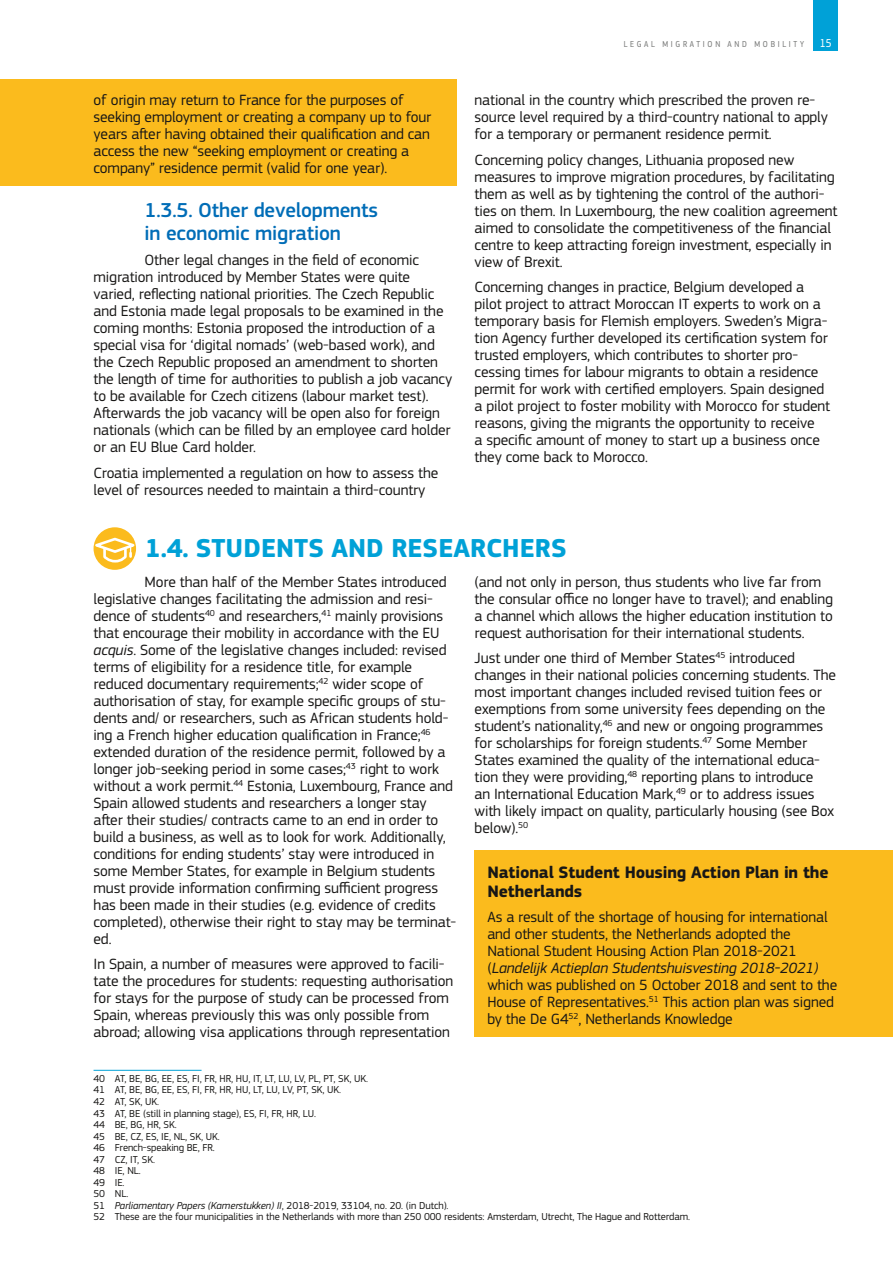
<style>
.page{position:relative;width:893px;height:1263px;background:#fff}
.page>*{position:absolute;margin:0;border:0;box-sizing:border-box;transform-origin:0 0}
.t1{font:700 27px "EC Square Sans Pro";color:#00a1d7}
.t2{font:500 21px/22.6px "EC Square Sans Pro";letter-spacing:-.01em;color:#006db7}
.t3{font:700 17.25px/18.9px "EC Square Sans Pro";letter-spacing:-.01em;color:#181716}
.t4{font:15.45px/17px "EC Square Sans Pro";letter-spacing:-.01em;color:#181716}
.t5{font:12px "EC Square Sans Cond Pro";color:#fff}
.t6{font:10.5px/11.6px "EC Square Sans Pro";letter-spacing:-.01em;color:#181716}
.t7{font:9px "EC Square Sans Cond Pro";letter-spacing:.3em;color:#7a7b7a}
.s1{font-style:italic}
</style>
<div class="page">
<div style="left:814px;top:0;width:24px;height:51px;background:#00a1d7"></div>
<div style="left:0;top:79px;width:457px;height:106px;background:#fbbb1d"></div>
<hr style="left:94px;top:1070px;width:108px;height:1px;background:#00a1d7">
<div style="left:475px;top:850px;width:418px;height:59px;background:#fbbb1d"></div>
<div style="left:475px;top:896px;width:418px;height:141px;background:#fbbb1d"></div>
<div style="left:94px;top:527px;width:42px;height:43px;background:#fbbb1d;border-radius:50%"></div>
<svg style="left:94px;top:536px;width:42px;height:28px"></svg>
<p class="t4" style="left:94px;top:92px;width:339px">of origin may return to France for the purposes of seeking employment or creating a company up to four years after having obtained their qualification and can access the new “seeking employment or creating a company” residence permit (valid for one year).</p>
<h2 class="t2" style="left:145px;top:199px;width:235px">1.3.5. Other developments in economic migration</h2>
<p class="t4" style="left:94px;top:252px;width:360px;text-indent:51px">Other legal changes in the field of economic migration introduced by Member States were quite varied, reflecting national priorities. The Czech Republic and Estonia made legal proposals to be examined in the coming months: Estonia proposed the introduction of a special visa for ‘digital nomads’ (web-based work), and the Czech Republic proposed an amendment to shorten the length of time for authorities to publish a job vacancy to be available for Czech citizens (labour market test).<br>Afterwards the job vacancy will be open also for foreign nationals (which can be filled by an employee card holder or an EU Blue Card holder.</p>
<p class="t4" style="left:94px;top:464px;width:346px">Croatia implemented a regulation on how to assess the level of resources needed to maintain a third-country</p>
<p class="t7" style="left:624px;top:39px;width:182px">LEGAL MIGRATION AND MOBILITY</p>
<p class="t5" style="left:820px;top:36px;width:13px">15</p>
<p class="t4" style="left:475px;top:92px;width:355px">national in the country which prescribed the proven re&shy;source level required by a third-country national to apply for a temporary or permanent residence permit.</p>
<p class="t4" style="left:475px;top:151px;width:364px">Concerning policy changes, Lithuania proposed new measures to improve migration procedures, by facilitating them as well as by tightening the control of the authori&shy;ties on them. In Luxembourg, the new coalition agreement aimed to consolidate the competitiveness of the financial centre to keep attracting foreign investment, especially in view of Brexit.</p>
<p class="t4" style="left:475px;top:279px;width:357px">Concerning changes in practice, Belgium developed a pilot project to attract Moroccan IT experts to work on a temporary basis for Flemish employers. Sweden’s Migra&shy;tion Agency further developed its certification system for trusted employers, which contributes to shorter pro&shy;cessing times for labour migrants to obtain a residence permit for work with certified employers. Spain designed a pilot project to foster mobility with Morocco for student reasons, giving the migrants the opportunity to receive<br>a specific amount of money to start up a business once they come back to Morocco.</p>
<h1 class="t1" style="left:145px;top:532px;width:423px">1.4. STUDENTS AND RESEARCHERS</h1>
<p class="t4" style="left:94px;top:573px;width:364px;text-indent:51px">More than half of the Member States introduced legislative changes facilitating the admission and resi&shy;dence of students<sup>40</sup> and researchers,<sup>41</sup> mainly provisions that encourage their mobility in accordance with the EU <span class="s1">acquis</span>. Some of the legislative changes included: revised terms of eligibility for a residence title, for example reduced documentary requirements;<sup>42</sup> wider scope of authorisation of stay, for example specific groups of stu&shy;dents and/ or researchers, such as African students hold&shy;ing a French higher education qualification in France;<sup>46 </sup>extended duration of the residence permit, followed by a longer job-seeking period in some cases;<sup>43</sup> right to work without a work permit.<sup>44</sup> Estonia, Luxembourg, France and Spain allowed students and researchers a longer stay after their studies/ contracts came to an end in order to build a business, as well as to look for work. Additionally, conditions for ending students’ stay were introduced in some Member States, for example in Belgium students must provide information confirming sufficient progress has been made in their studies (e.g. evidence of credits completed), otherwise their right to stay may be terminat&shy;ed.</p>
<p class="t4" style="left:94px;top:956px;width:361px">In Spain, a number of measures were approved to facili&shy;tate the procedures for students: requesting authorisation for stays for the purpose of study can be processed from Spain, whereas previously this was only possible from abroad; allowing visa applications through representation</p>
<p class="t4" style="left:475px;top:573px;width:360px">(and not only in person, thus students who live far from the consular office no longer have to travel); and enabling a channel which allows the higher education institution to request authorisation for their international students.</p>
<p class="t4" style="left:475px;top:650px;width:363px">Just under one third of Member States<sup>45</sup> introduced changes in their national policies concerning students. The most important changes included revised tuition fees or exemptions from some university fees depending on the student’s nationality,<sup>46</sup> and new or ongoing programmes for scholarships for foreign students.<sup>47</sup> Some Member States examined the quality of the international educa&shy;tion they were providing,<sup>48</sup> reporting plans to introduce<br>an International Education Mark,<sup>49</sup> or to address issues with likely impact on quality, particularly housing (see Box below).<sup>50</sup></p>
<p class="t3" style="left:487px;top:863px;width:343px">National Student Housing Action Plan in the<br>Netherlands</p>
<p class="t4" style="left:487px;top:909px;width:351px">As a result of the shortage of housing for international and other students, the Netherlands adopted the National Student Housing Action Plan 2018-2021 (<span class="s1">Landelijk Actieplan Studentshuisvesting 2018-2021) </span>which was published on 5 October 2018 and sent to the House of Representatives.<sup>51</sup> This action plan was signed by the De G4<sup>52</sup>, Netherlands Knowledge</p>
<p class="t6" style="left:94px;top:1073px;width:598px">40 AT, BE, BG, EE, ES, FI, FR, HR, HU, IT, LT, LU, LV, PL, PT, SK, UK.<br>41 AT, BE, BG, EE, ES, FI, FR, HR, HU, LT, LU, LV, PT, SK, UK.<br>42 AT, SK, UK.<br>43 AT, BE (still in planning stage), ES, FI, FR, HR, LU.<br>44 BE, BG, HR, SK.<br>45 BE, CZ, ES, IE, NL, SK, UK.<br>46 French-speaking BE, FR.<br>47 CZ, IT, SK.<br>48 IE, NL.<br>49 IE.<br>50 NL.<br>51 <span class="s1">Parliamentary Papers (Kamerstukken) II</span>, 2018-2019, 33104, no. 20. (in Dutch).<br>52 These are the four municipalities in the Netherlands with more than 250 000 residents: Amsterdam, Utrecht, The Hague and Rotterdam.</p>
</div>
